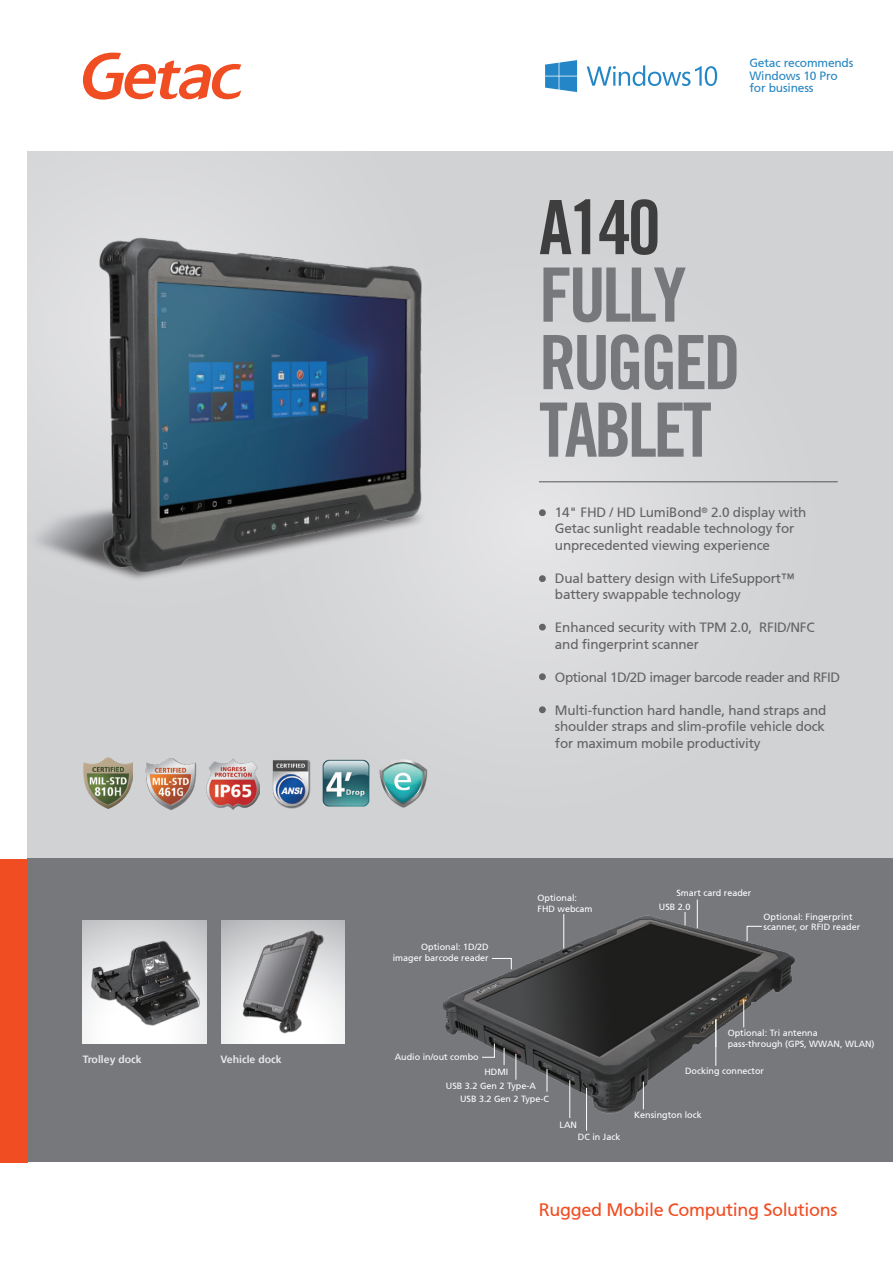
<style>
.page{position:relative;width:893px;height:1263px;background:#fff}
.page>*{position:absolute;margin:0;border:0;box-sizing:border-box;transform-origin:0 0}
.t1{font:700 condensed 75px/67.5px "Trade Gothic No.20";letter-spacing:-.05em;color:#76787b}
.t2{font:700 condensed 75px "Trade Gothic No.20";color:#3e3e3f}
.t3{font:18px "Frutiger 55 Roman";letter-spacing:-.02em;color:#f04d22}
.t4{font:13.5px/16.5px "Frutiger 55 Roman";letter-spacing:-.015em;color:#636366}
.t5{font:13.5px "Frutiger 55 Roman";letter-spacing:-.035em;color:#636366}
.t6{font:12px/12.8px "Frutiger 55 Roman";letter-spacing:-.015em;color:#2786c2}
.t7{font:700 10.5px "Frutiger 65";color:#e6e7e9}
.t8{font:9px/10.8px "Frutiger 55 Roman";color:#fff}
</style>
<div class="page">
<div style="left:28px;top:152px;width:865px;height:707px;background:#d1d2d4"></div>
<div style="left:28px;top:200px;width:184px;height:230px;background:#dcdddf"></div>
<div style="left:222px;top:215px;width:624px;height:623px;background:#d5d6d8;border-radius:50%"></div>
<img style="left:38px;top:478px;width:436px;height:98px">
<img style="left:77px;top:216px;width:373px;height:363px">
<div style="left:28px;top:859px;width:865px;height:303px;background:#76787b"></div>
<div style="left:0;top:859px;width:28px;height:303px;background:#f04d22"></div>
<svg style="left:83px;top:920px;width:123px;height:124px;background:#dfe0e1"></svg>
<svg style="left:83px;top:53px;width:158px;height:47px"></svg>
<div style="left:539px;top:509px;width:7px;height:7px;background:#636366;border-radius:50%"></div>
<div style="left:539px;top:575px;width:7px;height:7px;background:#636366;border-radius:50%"></div>
<div style="left:539px;top:624px;width:7px;height:6px;background:#636366;border-radius:50%"></div>
<div style="left:539px;top:673px;width:7px;height:7px;background:#636366;border-radius:50%"></div>
<div style="left:539px;top:706px;width:7px;height:7px;background:#636366;border-radius:50%"></div>
<hr style="left:539px;top:481px;width:299px;height:1px;background:#57585a">
<img style="left:379px;top:759px;width:49px;height:49px">
<img style="left:272px;top:760px;width:39px;height:49px">
<img style="left:145px;top:758px;width:52px;height:52px">
<img style="left:206px;top:758px;width:54px;height:51px">
<img style="left:322px;top:759px;width:48px;height:48px">
<img style="left:221px;top:921px;width:123px;height:123px">
<img style="left:82px;top:931px;width:122px;height:103px">
<svg style="left:545px;top:60px;width:32px;height:32px"></svg>
<svg style="left:587px;top:65px;width:130px;height:21px"></svg>
<img style="left:83px;top:758px;width:50px;height:50px">
<img style="left:443px;top:900px;width:352px;height:218px">
<svg style="left:643px;top:1082px;width:1px;height:27px"></svg>
<hr style="left:586px;top:1088px;width:1px;height:43px;background:#fff">
<svg style="left:547px;top:1069px;width:1px;height:23px"></svg>
<hr style="left:563px;top:914px;width:1px;height:34px;background:#fff">
<svg style="left:685px;top:912px;width:1px;height:13px"></svg>
<svg style="left:697px;top:899px;width:1px;height:29px"></svg>
<svg style="left:746px;top:925px;width:17px;height:17px"></svg>
<svg style="left:491px;top:958px;width:21px;height:12px"></svg>
<svg style="left:481px;top:1043px;width:14px;height:15px"></svg>
<svg style="left:504px;top:1048px;width:1px;height:17px"></svg>
<svg style="left:515px;top:1054px;width:1px;height:26px"></svg>
<hr style="left:569px;top:1080px;width:1px;height:38px;background:#fff">
<svg style="left:743px;top:1000px;width:1px;height:27px"></svg>
<hr style="left:715px;top:1020px;width:1px;height:46px;background:#fff">
<p class="t7" style="left:83px;top:1053px;width:60px">Trolley dock</p>
<p class="t7" style="left:220px;top:1053px;width:63px">Vehicle dock</p>
<p class="t6" style="left:749px;top:56px;width:105px">Getac recommends<br>Windows 10 Pro for business</p>
<h1 class="t2" style="left:539px;top:182px;width:123px">A140</h1>
<h1 class="t1" style="left:539px;top:261px;width:204px">FULLY<br>RUGGED<br>TABLET</h1>
<p class="t4" style="left:555px;top:504px;width:253px">14" FHD / HD LumiBond<sup>®</sup> 2.0 display with<br>Getac sunlight readable technology for unprecedented viewing experience</p>
<p class="t4" style="left:555px;top:570px;width:241px">Dual battery design with LifeSupport™ battery swappable technology</p>
<p class="t4" style="left:555px;top:620px;width:261px">Enhanced security with TPM 2.0, RFID/NFC and fingerprint scanner</p>
<p class="t5" style="left:555px;top:669px;width:287px">Optional 1D/2D imager barcode reader and RFID</p>
<p class="t4" style="left:555px;top:702px;width:273px;text-align:justify">Multi-function hard handle, hand straps and shoulder straps and slim-profile vehicle dock for maximum mobile productivity</p>
<p class="t8" style="left:393px;top:941px;width:98px;text-align:right">Optional: 1D/2D imager barcode reader</p>
<p class="t8" style="left:395px;top:1051px;width:85px">Audio in/out combo</p>
<p class="t8" style="left:484px;top:1066px;width:25px">HDMI</p>
<p class="t8" style="left:676px;top:888px;width:77px">Smart card reader</p>
<p class="t8" style="left:537px;top:892px;width:56px">Optional:<br>FHD webcam</p>
<p class="t8" style="left:659px;top:901px;width:33px">USB 2.0</p>
<p class="t8" style="left:763px;top:911px;width:98px">Optional: Fingerprint scanner, or RFID reader</p>
<p class="t8" style="left:728px;top:1028px;width:148px">Optional: Tri antenna pass-through (GPS, WWAN, WLAN)</p>
<p class="t8" style="left:685px;top:1065px;width:80px">Docking connector</p>
<p class="t8" style="left:460px;top:1079px;width:90px;line-height:12.8px;text-indent:-14px">USB 3.2 Gen 2 Type-A<br>USB 3.2 Gen 2 Type-C</p>
<p class="t8" style="left:560px;top:1119px;width:19px">LAN</p>
<p class="t8" style="left:578px;top:1132px;width:44px">DC in Jack</p>
<p class="t8" style="left:634px;top:1109px;width:69px">Kensington lock</p>
<h2 class="t3" style="left:539px;top:1199px;width:300px">Rugged Mobile Computing Solutions</h2>
</div>
